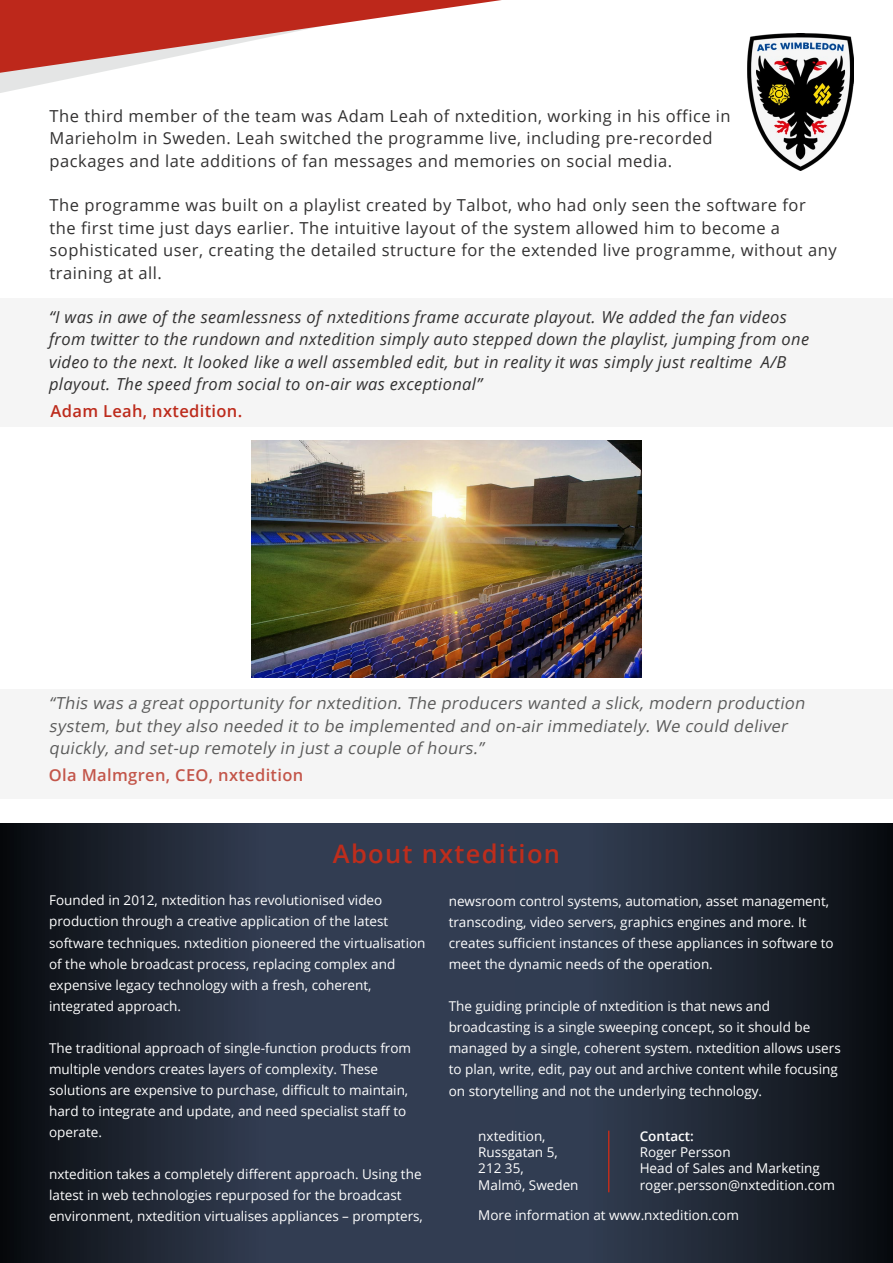
<style>
.page{position:relative;width:893px;height:1263px;background:#fff}
.page>*{position:absolute;margin:0;border:0;box-sizing:border-box;transform-origin:0 0}
.t1{font:600 25.5px "Open Sans";letter-spacing:.05em;color:#be2d1c}
.t2{font:16.5px/22.5px "Open Sans";letter-spacing:.03em;color:#323131}
.t3{font:italic 16.5px/22.5px "Open Sans";letter-spacing:.02em;color:#323131}
.t4{font:italic 16.5px/22.5px "Open Sans";color:#323131}
.t5{font:600 16.5px "Open Sans";letter-spacing:.02em;color:#bd2b1c}
.t6{font:13.5px/21px "Open Sans";color:#fff}
.t7{font:600 13.5px "Open Sans";color:#fff}
</style>
<div class="page">
<svg style="left:0;top:823px;width:893px;height:440px;background:#242d3c"></svg>
<div style="left:0;top:299px;width:893px;height:128px;background:#f5f5f5"></div>
<svg style="left:0;top:0;width:502px;height:93px"></svg>
<hr style="left:608px;top:1130px;width:1px;height:62px;background:#be2d1c">
<img style="left:747px;top:33px;width:107px;height:137px">
<img style="left:251px;top:440px;width:390px;height:238px">
<div style="left:0;top:689px;width:893px;height:109px;background:#f5f5f5"></div>
<p class="t2" style="left:50px;top:104px;width:683px">The third member of the team was Adam Leah of nxtedition, working in his office in<br>Marieholm in Sweden. Leah switched the programme live, including pre-recorded packages and late additions of fan messages and memories on social media.</p>
<p class="t2" style="left:50px;top:194px;width:788px">The programme was built on a playlist created by Talbot, who had only seen the software for<br>the first time just days earlier. The intuitive layout of the system allowed him to become a sophisticated user, creating the detailed structure for the extended live programme, without any training at all.</p>
<p class="t3" style="left:49px;top:305px;width:762px">“I was in awe of the seamlessness of nxteditions frame accurate playout. We added the fan videos from twitter to the rundown and nxtedition simply auto stepped down the playlist, jumping from one video to the next. It looked like a well assembled edit, but in reality it was simply just realtime A/B playout. The speed from social to on-air was exceptional”</p>
<p class="t5" style="left:51px;top:400px;width:193px">Adam Leah, nxtedition.</p>
<p class="t4" style="left:49px;top:692px;width:761px">“This was a great opportunity for nxtedition. The producers wanted a slick, modern production system, but they also needed it to be implemented and on-air immediately. We could deliver quickly, and set-up remotely in just a couple of hours.”</p>
<p class="t5" style="left:49px;top:764px;width:256px">Ola Malmgren, CEO, nxtedition</p>
<h1 class="t1" style="left:333px;top:836px;width:229px">About nxtedition</h1>
<p class="t6" style="left:49px;top:890px;width:378px">Founded in 2012, nxtedition has revolutionised video production through a creative application of the latest software techniques. nxtedition pioneered the virtualisation of the whole broadcast process, replacing complex and expensive legacy technology with a fresh, coherent, integrated approach.</p>
<p class="t6" style="left:49px;top:1037px;width:364px">The traditional approach of single-function products from multiple vendors creates layers of complexity. These solutions are expensive to purchase, difficult to maintain, hard to integrate and update, and need specialist staff to operate.</p>
<p class="t6" style="left:49px;top:1163px;width:375px">nxtedition takes a completely different approach. Using the latest in web technologies repurposed for the broadcast environment, nxtedition virtualises appliances – prompters,</p>
<p class="t6" style="left:449px;top:890px;width:386px">newsroom control systems, automation, asset management, transcoding, video servers, graphics engines and more. It creates sufficient instances of these appliances in software to meet the dynamic needs of the operation.</p>
<p class="t6" style="left:449px;top:995px;width:394px">The guiding principle of nxtedition is that news and broadcasting is a single sweeping concept, so it should be managed by a single, coherent system. nxtedition allows users to plan, write, edit, pay out and archive content while focusing</p>
<p class="t6" style="left:449px;top:1080px;width:315px">on storytelling and not the underlying technology.</p>
<p class="t6" style="left:478px;top:1127px;width:102px;line-height:16.2px">nxtedition,<br>Russgatan 5,<br>212 35,<br>Malmö, Sweden</p>
<p class="t7" style="left:640px;top:1127px;width:56px">Contact:</p>
<p class="t6" style="left:640px;top:1144px;width:197px;line-height:16.2px">Roger Persson<br>Head of Sales and Marketing roger.persson@nxtedition.com</p>
<p class="t6" style="left:478px;top:1204px;width:262px">More information at www.nxtedition.com</p>
</div>
